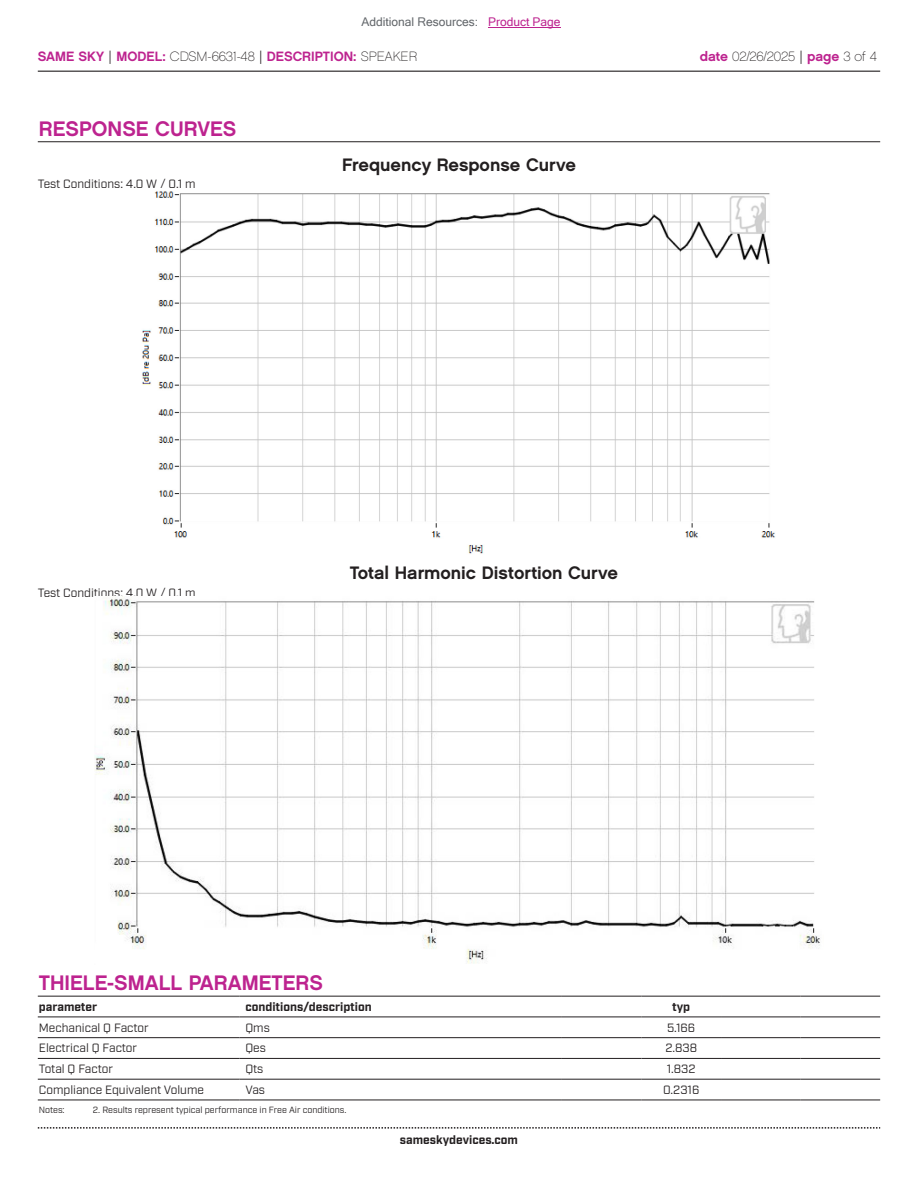
<style>
.page{position:relative;width:918px;height:1188px;background:#fff}
.page>*{position:absolute;margin:0;border:0;box-sizing:border-box;transform-origin:0 0}
.t1{font:21px "Chalet New York Nineteen Sixty";color:#bd238f}
.t2{font:18px "Chalet New York Nineteen Sixty";color:#231f20}
.t3{font:13.5px "Chalet New York Nineteen Sixty";color:#bd238f}
.t4{font:13.5px "Chalet Paris Nineteen Sixty";letter-spacing:-.01em;color:#231f20}
.t5{font:12px "Industry";color:#231f20}
.t6{font:700 12px "Industry";color:#231f20}
.t7{font:12px "Microsoft Sans Serif";color:#63676b}
.t8{font:9px "Industry";color:#231f20}
.s1{color:#bd238f}
.s2{font-family:"Industry";color:#231f20}
.s3{font-family:"Chalet Paris Nineteen Sixty";color:#231f20}
.s4{font-family:"Chalet New York Nineteen Sixty";color:#bd238f}
.s5{font-family:"Industry"}
</style>
<div class="page">
<hr style="left:38px;top:71px;width:842px;height:1px;background:#231f20">
<svg style="left:38px;top:1127px;width:842px;height:2px"></svg>
<img style="left:142px;top:191px;width:633px;height:363px">
<hr style="left:38px;top:141px;width:842px;height:1px;background:#231f20">
<img style="left:95px;top:596px;width:725px;height:368px">
<hr style="left:38px;top:1100px;width:201px;height:1px;background:#231f20">
<hr style="left:239px;top:1100px;width:323px;height:1px;background:#231f20">
<hr style="left:562px;top:1100px;width:79px;height:1px;background:#231f20">
<hr style="left:641px;top:1100px;width:80px;height:1px;background:#231f20">
<hr style="left:721px;top:1100px;width:80px;height:1px;background:#231f20">
<hr style="left:801px;top:1100px;width:79px;height:1px;background:#231f20">
<hr style="left:38px;top:996px;width:201px;height:1px;background:#231f20">
<hr style="left:239px;top:996px;width:323px;height:1px;background:#231f20">
<hr style="left:562px;top:996px;width:79px;height:1px;background:#231f20">
<hr style="left:641px;top:996px;width:80px;height:1px;background:#231f20">
<hr style="left:721px;top:996px;width:80px;height:1px;background:#231f20">
<hr style="left:801px;top:996px;width:79px;height:1px;background:#231f20">
<hr style="left:38px;top:1017px;width:201px;height:1px;background:#231f20">
<hr style="left:239px;top:1017px;width:323px;height:1px;background:#231f20">
<hr style="left:562px;top:1017px;width:79px;height:1px;background:#231f20">
<hr style="left:641px;top:1017px;width:80px;height:1px;background:#231f20">
<hr style="left:721px;top:1017px;width:80px;height:1px;background:#231f20">
<hr style="left:801px;top:1017px;width:79px;height:1px;background:#231f20">
<hr style="left:38px;top:1037px;width:201px;height:1px;background:#231f20">
<hr style="left:239px;top:1037px;width:323px;height:1px;background:#231f20">
<hr style="left:562px;top:1037px;width:79px;height:1px;background:#231f20">
<hr style="left:641px;top:1037px;width:80px;height:1px;background:#231f20">
<hr style="left:721px;top:1037px;width:80px;height:1px;background:#231f20">
<hr style="left:801px;top:1037px;width:79px;height:1px;background:#231f20">
<hr style="left:38px;top:1058px;width:201px;height:1px;background:#231f20">
<hr style="left:239px;top:1058px;width:323px;height:1px;background:#231f20">
<hr style="left:562px;top:1058px;width:79px;height:1px;background:#231f20">
<hr style="left:641px;top:1058px;width:80px;height:1px;background:#231f20">
<hr style="left:721px;top:1058px;width:80px;height:1px;background:#231f20">
<hr style="left:801px;top:1058px;width:79px;height:1px;background:#231f20">
<hr style="left:38px;top:1079px;width:201px;height:1px;background:#231f20">
<hr style="left:239px;top:1079px;width:323px;height:1px;background:#231f20">
<hr style="left:562px;top:1079px;width:79px;height:1px;background:#231f20">
<hr style="left:641px;top:1079px;width:80px;height:1px;background:#231f20">
<hr style="left:721px;top:1079px;width:80px;height:1px;background:#231f20">
<hr style="left:801px;top:1079px;width:79px;height:1px;background:#231f20">
<hr style="left:488px;top:27px;width:73px;height:1px;background:#bd238f">
<p class="t7" style="left:362px;top:15px;width:201px">Additional Resources: <span class="s1">Product Page</span></p>
<p class="t3" style="left:38px;top:47px;width:381px">SAME SKY <span class="s2">|</span> MODEL: <span class="s3">CDSM-6631-48</span> <span class="s2">|</span> DESCRIPTION: <span class="s3">SPEAKER</span></p>
<p class="t4" style="left:700px;top:48px;width:179px"><span class="s4">date</span> 02/26/2025 <span class="s5">|</span> <span class="s4">page</span> 3 of 4</p>
<h1 class="t1" style="left:39px;top:115px;width:199px">RESPONSE CURVES</h1>
<p class="t5" style="left:38px;top:176px;width:159px">Test Conditions: 4.0 W / 0.1 m</p>
<h2 class="t2" style="left:342px;top:153px;width:235px">Frequency Response Curve</h2>
<p class="t5" style="left:38px;top:585px;width:159px">Test Conditions: 4.0 W / 0.1 m</p>
<h2 class="t2" style="left:350px;top:561px;width:270px">Total Harmonic Distortion Curve</h2>
<h1 class="t1" style="left:39px;top:970px;width:286px">THIELE-SMALL PARAMETERS</h1>
<p class="t6" style="left:39px;top:1000px;width:60px">parameter</p>
<p class="t6" style="left:245px;top:1000px;width:128px">conditions/description</p>
<p class="t6" style="left:672px;top:1000px;width:20px">typ</p>
<p class="t5" style="left:39px;top:1020px;width:111px">Mechanical Q Factor</p>
<p class="t5" style="left:245px;top:1020px;width:26px">Qms</p>
<p class="t5" style="left:667px;top:1020px;width:30px">5.166</p>
<p class="t5" style="left:39px;top:1041px;width:100px">Electrical Q Factor</p>
<p class="t5" style="left:245px;top:1041px;width:22px">Qes</p>
<p class="t5" style="left:665px;top:1041px;width:33px">2.838</p>
<p class="t5" style="left:39px;top:1062px;width:76px">Total Q Factor</p>
<p class="t5" style="left:245px;top:1062px;width:20px">Qts</p>
<p class="t5" style="left:667px;top:1062px;width:30px">1.832</p>
<p class="t5" style="left:39px;top:1083px;width:167px">Compliance Equivalent Volume</p>
<p class="t5" style="left:245px;top:1083px;width:21px">Vas</p>
<p class="t5" style="left:663px;top:1083px;width:38px">0.2316</p>
<p class="t8" style="left:39px;top:1104px;width:27px">Notes:</p>
<p class="t8" style="left:93px;top:1104px;width:255px">2. Results represent typical performance in Free Air conditions.</p>
<p class="t6" style="left:400px;top:1132px;width:120px">sameskydevices.com</p>
</div>
